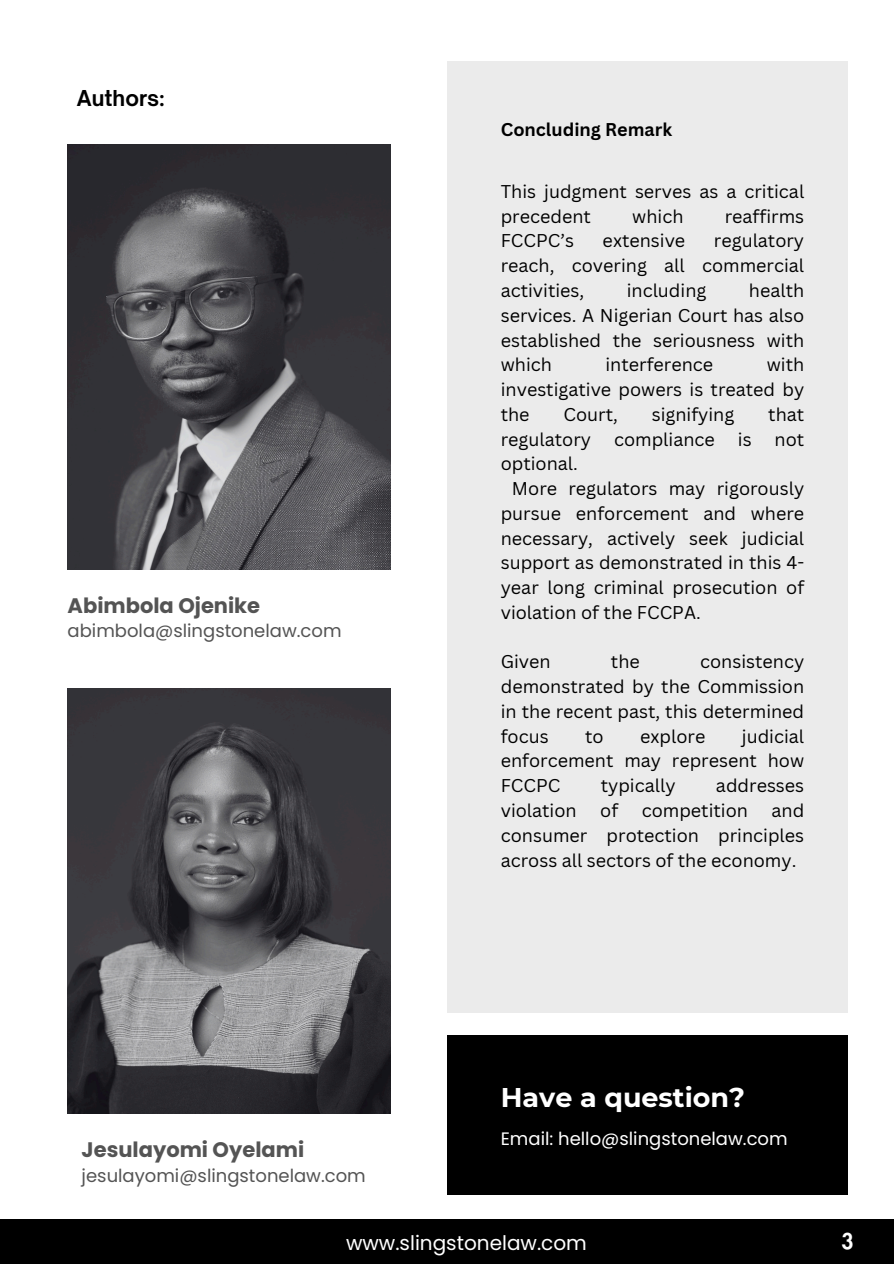
<style>
.page{position:relative;width:894px;height:1264px;background:#fff}
.page>*{position:absolute;margin:0;border:0;box-sizing:border-box;transform-origin:0 0}
.t1{font:700 27px "Montserrat";color:#fff}
.t2{font:700 21px "Poppins";color:#545454}
.t3{font:700 21px "Open Sauce One";color:#000}
.t4{font:800 21px "Futura LT Pro";color:#fff}
.t5{font:20.1px "Poppins";color:#fff}
.t6{font:18px/24.8px "Canva Sans";color:#000;text-align:justify}
.t7{font:18px "Poppins";color:#545454}
.t8{font:18px "Poppins";color:#fff}
.t9{font:700 18px "Canva Sans";color:#000}
</style>
<div class="page">
<div style="left:0;top:1219px;width:893px;height:44px;background:#000"></div>
<div style="left:446px;top:61px;width:401px;height:951px;background:#ebebeb"></div>
<img style="left:68px;top:689px;width:322px;height:424px">
<div style="left:446px;top:1035px;width:401px;height:159px;background:#000"></div>
<img style="left:68px;top:145px;width:322px;height:424px">
<p class="t3" style="left:77px;top:85px;width:89px">Authors:</p>
<p class="t2" style="left:68px;top:590px;width:194px">Abimbola Ojenike</p>
<p class="t7" style="left:68px;top:618px;width:275px">abimbola@slingstonelaw.com</p>
<h4 class="t2" style="left:82px;top:1134px;width:224px">Jesulayomi Oyelami</h4>
<p class="t7" style="left:82px;top:1163px;width:285px">jesulayomi@slingstonelaw.com</p>
<h2 class="t9" style="left:500px;top:117px;width:173px">Concluding Remark</h2>
<p class="t6" style="left:500px;top:178px;width:305px">This judgment serves as a critical precedent</p>
<p class="t6" style="left:632px;top:203px;width:53px">which</p>
<p class="t6" style="left:724px;top:203px;width:81px">reaffirms</p>
<p class="t6" style="left:500px;top:228px;width:305px;text-indent:213px">regulatory reach, covering all commercial activities,</p>
<p class="t6" style="left:500px;top:228px;width:75px">FCCPC’s</p>
<p class="t6" style="left:602px;top:228px;width:84px">extensive</p>
<p class="t6" style="left:500px;top:277px;width:305px;text-indent:248px">health services. A Nigerian Court has also established the seriousness with which</p>
<p class="t6" style="left:626px;top:277px;width:81px">including</p>
<p class="t6" style="left:605px;top:352px;width:109px">interference</p>
<p class="t6" style="left:500px;top:352px;width:305px;text-indent:266px">with investigative powers is treated by the</p>
<p class="t6" style="left:563px;top:401px;width:56px">Court,</p>
<p class="t6" style="left:651px;top:401px;width:84px">signifying</p>
<p class="t6" style="left:768px;top:401px;width:37px">that</p>
<p class="t6" style="left:500px;top:426px;width:92px">regulatory</p>
<p class="t6" style="left:614px;top:426px;width:102px">compliance</p>
<p class="t6" style="left:737px;top:426px;width:15px">is</p>
<p class="t6" style="left:774px;top:426px;width:31px">not</p>
<p class="t6" style="left:500px;top:451px;width:79px">optional.</p>
<p class="t6" style="left:500px;top:475px;width:305px;text-indent:11px">More regulators may rigorously pursue enforcement and where necessary, actively seek judicial support as demonstrated in this 4- year long criminal prosecution of violation of the FCCPA.</p>
<h2 class="t6" style="left:500px;top:649px;width:51px">Given</h2>
<h2 class="t6" style="left:610px;top:649px;width:30px">the</h2>
<h2 class="t6" style="left:500px;top:649px;width:305px;text-indent:199px">consistency demonstrated by the Commission in the recent past, this determined focus</h2>
<h2 class="t6" style="left:500px;top:723px;width:305px;text-indent:241px">judicial enforcement may represent how FCCPC</h2>
<h2 class="t6" style="left:585px;top:723px;width:20px">to</h2>
<h2 class="t6" style="left:640px;top:723px;width:67px">explore</h2>
<h2 class="t6" style="left:600px;top:772px;width:76px">typically</h2>
<h2 class="t6" style="left:715px;top:772px;width:90px">addresses</h2>
<h2 class="t6" style="left:500px;top:797px;width:77px">violation</h2>
<h2 class="t6" style="left:600px;top:797px;width:20px">of</h2>
<h2 class="t6" style="left:641px;top:797px;width:108px">competition</h2>
<h2 class="t6" style="left:500px;top:797px;width:305px;text-indent:271px">and consumer protection principles across all sectors of the economy.</h2>
<p class="t1" style="left:500px;top:1081px;width:246px">Have a question?</p>
<p class="t8" style="left:500px;top:1126px;width:288px">Email: hello@slingstonelaw.com</p>
<p class="t5" style="left:346px;top:1228px;width:242px">www.slingstonelaw.com</p>
<p class="t4" style="left:841px;top:1231px;width:14px">3</p>
</div>
